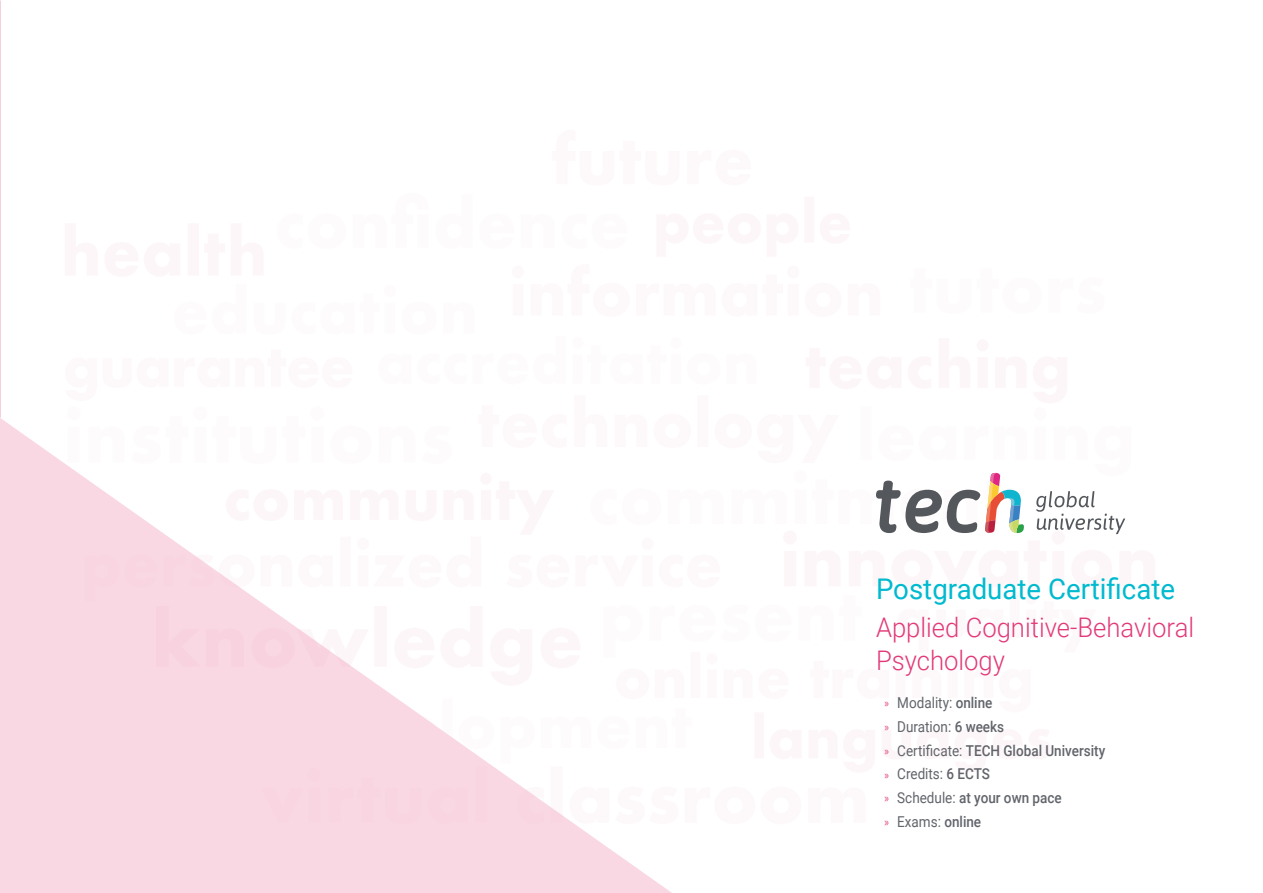
<style>
.page{position:relative;width:1263px;height:893px;background:#fff}
.page>*{position:absolute;margin:0;border:0;box-sizing:border-box;transform-origin:0 0}
.t1{font:28.5px "Roboto";color:#00bacf}
.t2{font:300 27px/33px "Roboto";color:#e23a79;scale:.95 1}
.t3{font:500 15px/23.7px "Roboto";color:#61646a;scale:.9 1}
.s1{font-family:"Myriad Pro";font-weight:400;font-size:12px;color:#e23a79}
.s2{font-weight:400}
</style>
<div class="page">
<div style="left:0;top:418px;width:672px;height:475px;background:#f9d8e4"></div>
<svg style="left:65px;top:418px;width:1060px;height:406px"></svg>
<h1 class="t1" style="left:876px;top:569px;width:301px">Postgraduate Certificate</h1>
<h2 class="t2" style="left:876px;top:610px;width:336px">Applied Cognitive-Behavioral<br>Psychology</h2>
<p class="t3" style="left:884px;top:690px;width:247px"><span class="s1">»</span> <span class="s2">Modality:</span> online<br><span class="s1">»</span> <span class="s2">Duration:</span> 6 weeks<br><span class="s1">»</span> <span class="s2">Certificate:</span> TECH Global University <span class="s1">»</span> <span class="s2">Credits:</span> 6 ECTS<br><span class="s1">»</span> <span class="s2">Schedule:</span> at your own pace<br><span class="s1">»</span> <span class="s2">Exams:</span> online</p>
</div>
